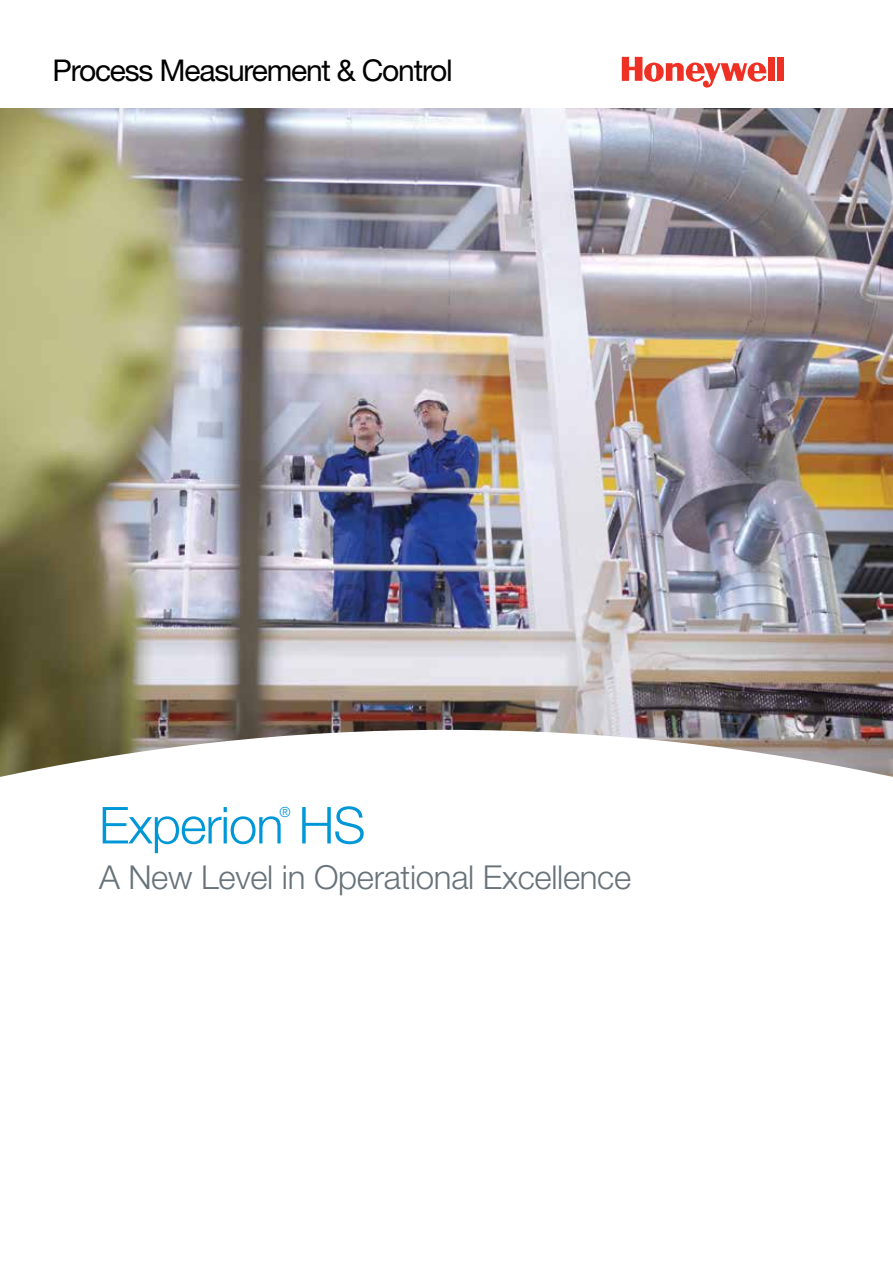
<style>
.page{position:relative;width:893px;height:1263px;background:#fff}
.page>*{position:absolute;margin:0;border:0;box-sizing:border-box;transform-origin:0 0}
.t1{font:300 51px "Helvetica Neue";letter-spacing:-.02em;color:#0097d7}
.t2{font:300 33px "Helvetica Neue";letter-spacing:-.01em;color:#68737a}
.t3{font:30px "Helvetica Neue";letter-spacing:-.04em;color:#000}
.t4{font:300 13.95px "Helvetica Neue";color:#0097d7}
</style>
<div class="page">
<img style="left:0;top:108px;width:893px;height:622px">
<svg style="left:0;top:730px;width:893px;height:47px"></svg>
<div style="left:768px;top:57px;width:7px;height:24px;background:#ee3124"></div>
<div style="left:777px;top:57px;width:7px;height:24px;background:#ee3124"></div>
<svg style="left:622px;top:57px;width:144px;height:31px"></svg>
<p class="t3" style="left:52px;top:52px;width:402px">Process Measurement &amp; Control</p>
<h1 class="t1" style="left:99px;top:794px;width:268px">Experion HS</h1>
<p class="t4" style="left:280px;top:804px;width:13px">®</p>
<p class="t2" style="left:99px;top:857px;width:534px">A New Level in Operational Excellence</p>
</div>
